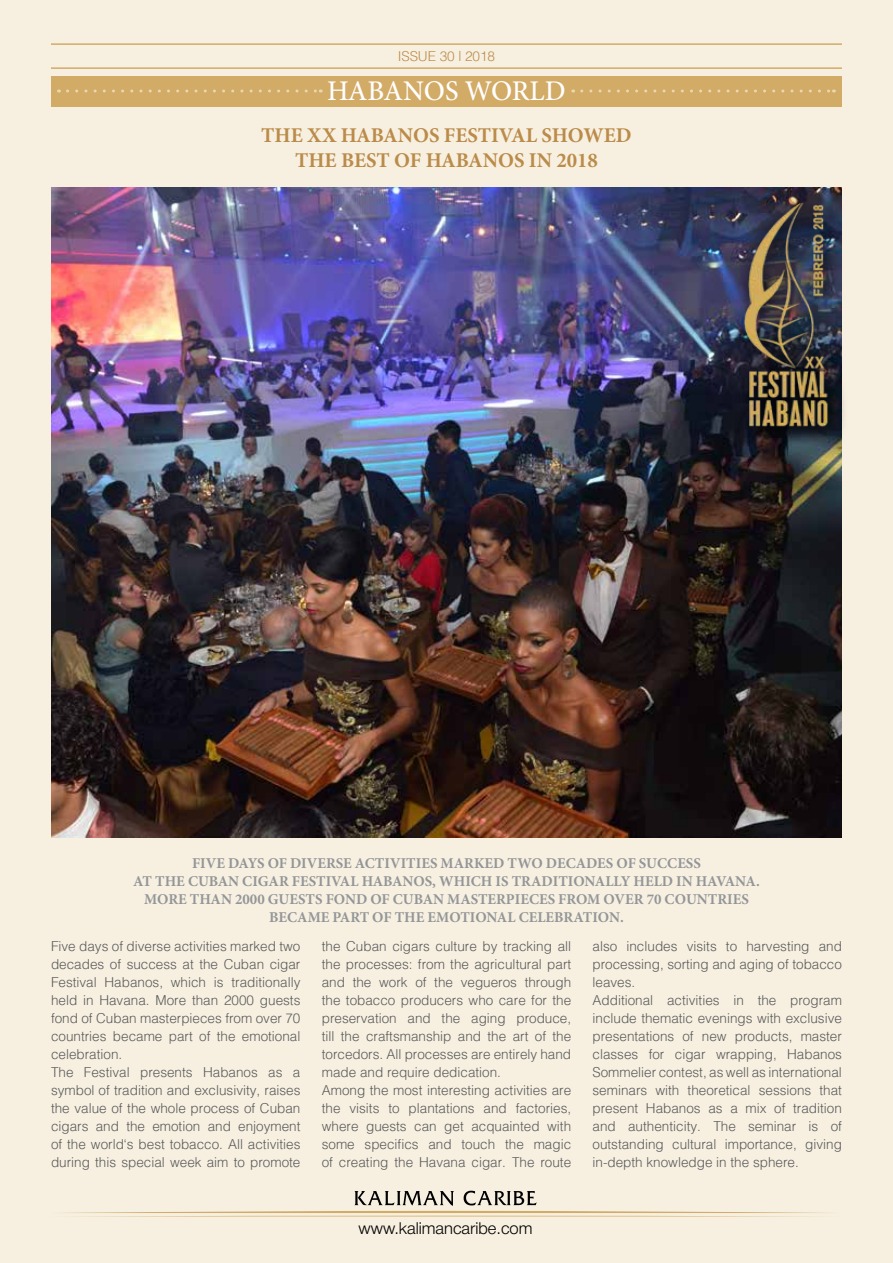
<style>
.page{position:relative;width:893px;height:1263px;background:#f7f0e0}
.page>*{position:absolute;margin:0;border:0;box-sizing:border-box;transform-origin:0 0}
.t1{font:500 28.5px "Minion Pro";letter-spacing:-.005em;color:#fff}
.t2{font:700 21px/25.2px "Minion Pro";color:#bb8b4a;text-align:center}
.t3{font:16.5px "Helvetica 4 Light";color:#000}
.t4{font:300 15px/18px "Helv Cyr";color:#58595b}
.t5{font:700 15px/18px "Minion Pro";color:#939598;text-align:center}
.t6{font:300 15px "Helv Cyr";letter-spacing:-.005em;color:#bb8b4a}
</style>
<div class="page">
<img style="left:51px;top:187px;width:791px;height:650px">
<hr style="left:51px;top:43px;width:791px;height:2px;background:#d2ab67">
<hr style="left:51px;top:67px;width:791px;height:2px;background:#d2ab67">
<svg style="left:63px;top:1191px;width:766px;height:25px"></svg>
<div style="left:727px;top:187px;width:122px;height:261px;background:#000;opacity:.75"></div>
<img style="left:723px;top:190px;width:123px;height:246px">
<div style="left:51px;top:76px;width:791px;height:30px;background:#d2ab67"></div>
<svg style="left:68px;top:89px;width:253px;height:3px"></svg>
<svg style="left:582px;top:89px;width:252px;height:3px"></svg>
<p class="t6" style="left:398px;top:48px;width:99px">ISSUE 30 | 2018</p>
<h1 class="t1" style="left:327px;top:72px;width:240px">HABANOS WORLD</h1>
<h2 class="t2" style="left:261px;top:122px;width:372px">THE XX HABANOS FESTIVAL SHOWED<br>THE BEST OF HABANOS IN 2018</h2>
<p class="t5" style="left:133px;top:853px;width:628px">FIVE DAYS OF DIVERSE ACTIVITIES MARKED TWO DECADES OF SUCCESS<br>AT THE CUBAN CIGAR FESTIVAL HABANOS, WHICH IS TRADITIONALLY HELD IN HAVANA.<br>MORE THAN 2000 GUESTS FOND OF CUBAN MASTERPIECES FROM OVER 70 COUNTRIES BECAME PART OF THE EMOTIONAL CELEBRATION.</p>
<p class="t4" style="left:51px;top:937px;width:251px">Five days of diverse activities marked two decades of success at the Cuban cigar Festival Habanos, which is traditionally held in Havana. More than 2000 guests fond of Cuban masterpieces from over 70 countries became part of the emotional celebration.<br>The Festival presents Habanos as a symbol of tradition and exclusivity, raises the value of the whole process of Cuban cigars and the emotion and enjoyment of the world‘s best tobacco. All activities during this special week aim to promote</p>
<p class="t4" style="left:322px;top:937px;width:251px">the Cuban cigars culture by tracking all the processes: from the agricultural part and the work of the vegueros through the tobacco producers who care for the preservation and the aging produce, till the craftsmanship and the art of the torcedors. All processes are entirely hand made and require dedication.<br>Among the most interesting activities are the visits to plantations and factories, where guests can get acquainted with some specifics and touch the magic of creating the Havana cigar. The route</p>
<p class="t4" style="left:592px;top:937px;width:251px">also includes visits to harvesting and processing, sorting and aging of tobacco leaves.<br>Additional activities in the program include thematic evenings with exclusive presentations of new products, master classes for cigar wrapping, Habanos Sommelier contest, as well as international seminars with theoretical sessions that present Habanos as a mix of tradition and authenticity. The seminar is of outstanding cultural importance, giving in-depth knowledge in the sphere.</p>
<p class="t3" style="left:359px;top:1219px;width:175px">www.kalimancaribe.com</p>
</div>
